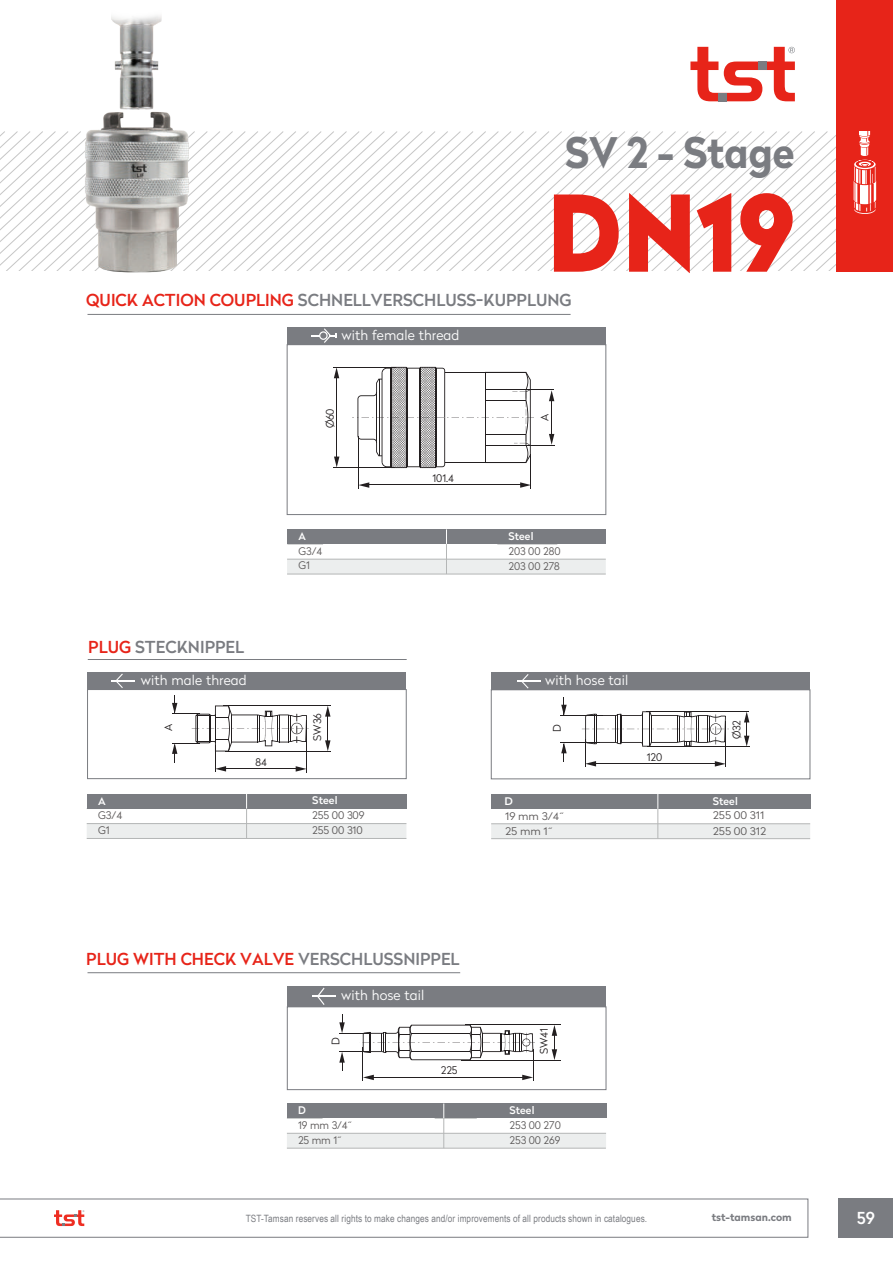
<style>
.page{position:relative;width:893px;height:1263px;background:#fff}
.page>*{position:absolute;margin:0;border:0;box-sizing:border-box;transform-origin:0 0}
.t1{font:900 105px "Radikal";color:#e72419;scale:.95 1}
.t2{font:700 42px "Radikal";color:#7a7c81;scale:.95 1}
.t3{font:500 16.5px "Radikal";color:#7a7c81}
.t4{font:500 16.5px "Radikal";color:#e72419}
.t5{font:500 16.5px "Radikal";color:#fff}
.t6{font:300 13.5px "Radikal";letter-spacing:.01em;color:#fff}
.t7{font:300 10.5px/15px "Radikal";color:#5a5757}
.t8{font:300 10.5px "Radikal";color:#231f20}
.t9{font:300 10.5px/15.5px "Radikal";color:#5a5757;scale:1.09 1}
.t10{font:500 10.5px "Radikal";letter-spacing:.005em;color:#fff}
.t11{font:700 10.5px "Radikal";color:#7a7c81}
.t12{font:500 10.5px "Radikal";letter-spacing:.005em;color:#fff;scale:1.09 1}
.t13{font:10.05px "Arial Narrow";letter-spacing:.01em;color:#7a7c81}
.s1{color:#e72419}
.s2{color:#7a7c81}
</style>
<div class="page">
<div style="left:838px;top:1198px;width:55px;height:39px;background:#7a7c81"></div>
<svg style="left:54px;top:1210px;width:30px;height:16px"></svg>
<svg style="left:690px;top:47px;width:105px;height:54px"></svg>
<hr style="left:88px;top:314px;width:483px;height:1px;background:#7a7c81">
<div style="left:287px;top:328px;width:319px;height:17px;background:#7a7c81"></div>
<svg style="left:312px;top:328px;width:24px;height:15px"></svg>
<div style="left:287px;top:345px;width:319px;height:170px;border:1px solid #7a7c81"></div>
<svg style="left:334px;top:368px;width:5px;height:10px"></svg>
<svg style="left:334px;top:457px;width:5px;height:10px"></svg>
<svg style="left:359px;top:482px;width:10px;height:6px"></svg>
<svg style="left:520px;top:482px;width:11px;height:6px"></svg>
<hr style="left:334px;top:367px;width:62px;height:1px;background:#231f20">
<hr style="left:334px;top:467px;width:61px;height:1px;background:#231f20">
<hr style="left:337px;top:376px;width:1px;height:83px;background:#231f20">
<hr style="left:358px;top:436px;width:1px;height:52px;background:#231f20">
<hr style="left:531px;top:454px;width:1px;height:34px;background:#231f20">
<hr style="left:367px;top:485px;width:156px;height:1px;background:#231f20">
<svg style="left:352px;top:367px;width:202px;height:101px"></svg>
<svg style="left:287px;top:560px;width:319px;height:14px;background:#eaecec"></svg>
<hr style="left:287px;top:559px;width:319px;height:1px;background:#b4b6b6">
<hr style="left:287px;top:574px;width:319px;height:1px;background:#b4b6b6">
<hr style="left:497px;top:544px;width:60px;height:1px;background:#b4b6b6">
<hr style="left:287px;top:544px;width:36px;height:1px;background:#b4b6b6">
<div style="left:287px;top:529px;width:319px;height:15px;background:#7a7c81"></div>
<hr style="left:446px;top:544px;width:1px;height:30px;background:#b4b6b6">
<svg style="left:446px;top:529px;width:1px;height:15px"></svg>
<div style="left:491px;top:794px;width:319px;height:15px;background:#7a7c81"></div>
<svg style="left:491px;top:824px;width:319px;height:14px;background:#eaecec"></svg>
<hr style="left:491px;top:823px;width:319px;height:1px;background:#b4b6b6">
<hr style="left:491px;top:838px;width:319px;height:1px;background:#b4b6b6">
<hr style="left:658px;top:809px;width:1px;height:30px;background:#b4b6b6">
<svg style="left:658px;top:794px;width:1px;height:15px"></svg>
<div style="left:87px;top:672px;width:319px;height:17px;background:#7a7c81"></div>
<svg style="left:111px;top:673px;width:24px;height:15px"></svg>
<div style="left:87px;top:689px;width:319px;height:90px;border:1px solid #7a7c81"></div>
<hr style="left:88px;top:659px;width:319px;height:1px;background:#7a7c81">
<div style="left:87px;top:824px;width:319px;height:14px;background:#eceeee"></div>
<hr style="left:87px;top:823px;width:319px;height:1px;background:#b4b6b6">
<hr style="left:87px;top:838px;width:319px;height:1px;background:#b4b6b6">
<div style="left:87px;top:794px;width:319px;height:15px;background:#7a7c81"></div>
<hr style="left:246px;top:808px;width:1px;height:30px;background:#b4b6b6">
<svg style="left:246px;top:794px;width:1px;height:14px"></svg>
<div style="left:491px;top:673px;width:319px;height:17px;background:#7a7c81"></div>
<svg style="left:517px;top:674px;width:23px;height:14px"></svg>
<div style="left:491px;top:690px;width:319px;height:89px;border:1px solid #7a7c81"></div>
<hr style="left:561px;top:715px;width:42px;height:1px;background:#231f20">
<hr style="left:561px;top:742px;width:39px;height:1px;background:#231f20">
<svg style="left:582px;top:711px;width:147px;height:55px"></svg>
<hr style="left:725px;top:721px;width:1px;height:45px;background:#231f20">
<hr style="left:594px;top:763px;width:122px;height:1px;background:#231f20">
<svg style="left:561px;top:743px;width:6px;height:18px"></svg>
<hr style="left:647px;top:746px;width:102px;height:1px;background:#231f20">
<hr style="left:646px;top:711px;width:103px;height:1px;background:#231f20">
<svg style="left:744px;top:712px;width:5px;height:34px"></svg>
<svg style="left:561px;top:697px;width:6px;height:18px"></svg>
<hr style="left:306px;top:720px;width:1px;height:53px;background:#231f20">
<hr style="left:223px;top:705px;width:107px;height:1px;background:#231f20">
<hr style="left:225px;top:751px;width:105px;height:1px;background:#231f20">
<svg style="left:325px;top:706px;width:5px;height:45px"></svg>
<svg style="left:172px;top:695px;width:137px;height:77px"></svg>
<hr style="left:88px;top:972px;width:372px;height:1px;background:#7a7c81">
<svg style="left:287px;top:1134px;width:319px;height:14px;background:#eaecec"></svg>
<hr style="left:287px;top:1133px;width:319px;height:1px;background:#b4b6b6">
<hr style="left:287px;top:1148px;width:319px;height:1px;background:#b4b6b6">
<hr style="left:435px;top:1118px;width:42px;height:1px;background:#b4b6b6">
<hr style="left:287px;top:1118px;width:36px;height:1px;background:#b4b6b6">
<div style="left:287px;top:1103px;width:319px;height:15px;background:#7a7c81"></div>
<hr style="left:444px;top:1118px;width:1px;height:30px;background:#b4b6b6">
<svg style="left:444px;top:1103px;width:1px;height:15px"></svg>
<div style="left:287px;top:986px;width:319px;height:20px;background:#7a7c81"></div>
<svg style="left:313px;top:987px;width:23px;height:18px"></svg>
<div style="left:287px;top:1007px;width:319px;height:83px;border:1px solid #7a7c81"></div>
<svg style="left:364px;top:1075px;width:10px;height:5px"></svg>
<svg style="left:522px;top:1075px;width:11px;height:5px"></svg>
<svg style="left:362px;top:1025px;width:173px;height:35px"></svg>
<hr style="left:339px;top:1033px;width:32px;height:1px;background:#231f20">
<hr style="left:339px;top:1051px;width:31px;height:1px;background:#231f20">
<svg style="left:339px;top:1052px;width:6px;height:19px"></svg>
<hr style="left:363px;top:1048px;width:1px;height:33px;background:#231f20">
<hr style="left:533px;top:1049px;width:1px;height:32px;background:#231f20">
<hr style="left:371px;top:1077px;width:153px;height:1px;background:#231f20">
<svg style="left:339px;top:1014px;width:6px;height:19px"></svg>
<hr style="left:465px;top:1025px;width:96px;height:1px;background:#231f20">
<hr style="left:461px;top:1060px;width:100px;height:1px;background:#231f20">
<svg style="left:552px;top:1025px;width:5px;height:35px"></svg>
<img style="left:89px;top:109px;width:95px;height:164px">
<img style="left:111px;top:16px;width:50px;height:93px">
<div style="left:837px;top:0;width:56px;height:271px;background:#e72419"></div>
<svg style="left:0;top:131px;width:877px;height:140px"></svg>
<h2 class="t2" style="left:565px;top:122px;width:243px">SV 2 - Stage</h2>
<h1 class="t1" style="left:547px;top:155px;width:262px">DN19</h1>
<h3 class="t3" style="left:86px;top:288px;width:487px"><span class="s1">QUICK ACTION COUPLING</span> SCHNELLVERSCHLUSS-KUPPLUNG</h3>
<h3 class="t6" style="left:341px;top:326px;width:119px">with female thread</h3>
<p class="t8" style="left:323px;top:428px;width:21px;rotate:-90deg">Ø60</p>
<p class="t8" style="left:432px;top:471px;width:23px">101.4</p>
<p class="t8" style="left:537px;top:421px;width:9px;rotate:-90deg">A</p>
<p class="t10" style="left:299px;top:529px;width:9px">A</p>
<p class="t10" style="left:509px;top:528px;width:26px">Steel</p>
<p class="t7" style="left:299px;top:543px;width:25px">G3/4<br>G1</p>
<p class="t7" style="left:509px;top:543px;width:53px">203 00 280<br>203 00 278</p>
<h3 class="t3" style="left:88px;top:635px;width:157px"><span class="s1">PLUG</span> STECKNIPPEL</h3>
<h3 class="t6" style="left:141px;top:670px;width:108px">with male thread</h3>
<p class="t8" style="left:161px;top:731px;width:9px;rotate:-90deg">A</p>
<p class="t8" style="left:255px;top:755px;width:13px">84</p>
<p class="t8" style="left:310px;top:741px;width:29px;rotate:-90deg">SW36</p>
<p class="t10" style="left:98px;top:793px;width:9px">A</p>
<p class="t10" style="left:312px;top:792px;width:27px">Steel</p>
<p class="t7" style="left:98px;top:807px;width:26px">G3/4<br>G1</p>
<p class="t7" style="left:312px;top:807px;width:54px">255 00 309<br>255 00 310</p>
<h3 class="t6" style="left:545px;top:670px;width:85px">with hose tail</h3>
<p class="t8" style="left:550px;top:732px;width:9px;rotate:-90deg">D</p>
<p class="t12" style="left:505px;top:793px;width:9px">D</p>
<p class="t9" style="left:505px;top:809px;width:55px;line-height:14.7px">19 mm 3/4˝<br>25 mm 1˝</p>
<p class="t8" style="left:647px;top:749px;width:17px">120</p>
<h3 class="t4" style="left:86px;top:947px;width:375px">PLUG WITH CHECK VALVE <span class="s2">VERSCHLUSSNIPPEL</span></h3>
<h3 class="t6" style="left:341px;top:986px;width:85px">with hose tail</h3>
<p class="t8" style="left:328px;top:1045px;width:9px;rotate:-90deg">D</p>
<p class="t8" style="left:441px;top:1063px;width:18px">225</p>
<p class="t8" style="left:537px;top:1054px;width:27px;rotate:-90deg">SW41</p>
<p class="t10" style="left:298px;top:1103px;width:9px">D</p>
<p class="t10" style="left:510px;top:1102px;width:26px">Steel</p>
<p class="t7" style="left:298px;top:1117px;width:55px">19 mm 3/4˝<br>25 mm 1˝</p>
<p class="t7" style="left:510px;top:1117px;width:53px">253 00 270<br>253 00 269</p>
<p class="t8" style="left:729px;top:739px;width:21px;rotate:-90deg">Ø32</p>
<p class="t10" style="left:713px;top:793px;width:26px">Steel</p>
<p class="t9" style="left:713px;top:807px;width:50px">255 00 311<br>255 00 312</p>
<p class="t13" style="left:246px;top:1212px;width:403px">TST-Tamsan reserves all rights to make changes and/or improvements of all products shown in catalogues.</p>
<p class="t11" style="left:712px;top:1209px;width:82px">tst-tamsan.com</p>
<h3 class="t5" style="left:857px;top:1206px;width:20px">59</h3>
</div>
